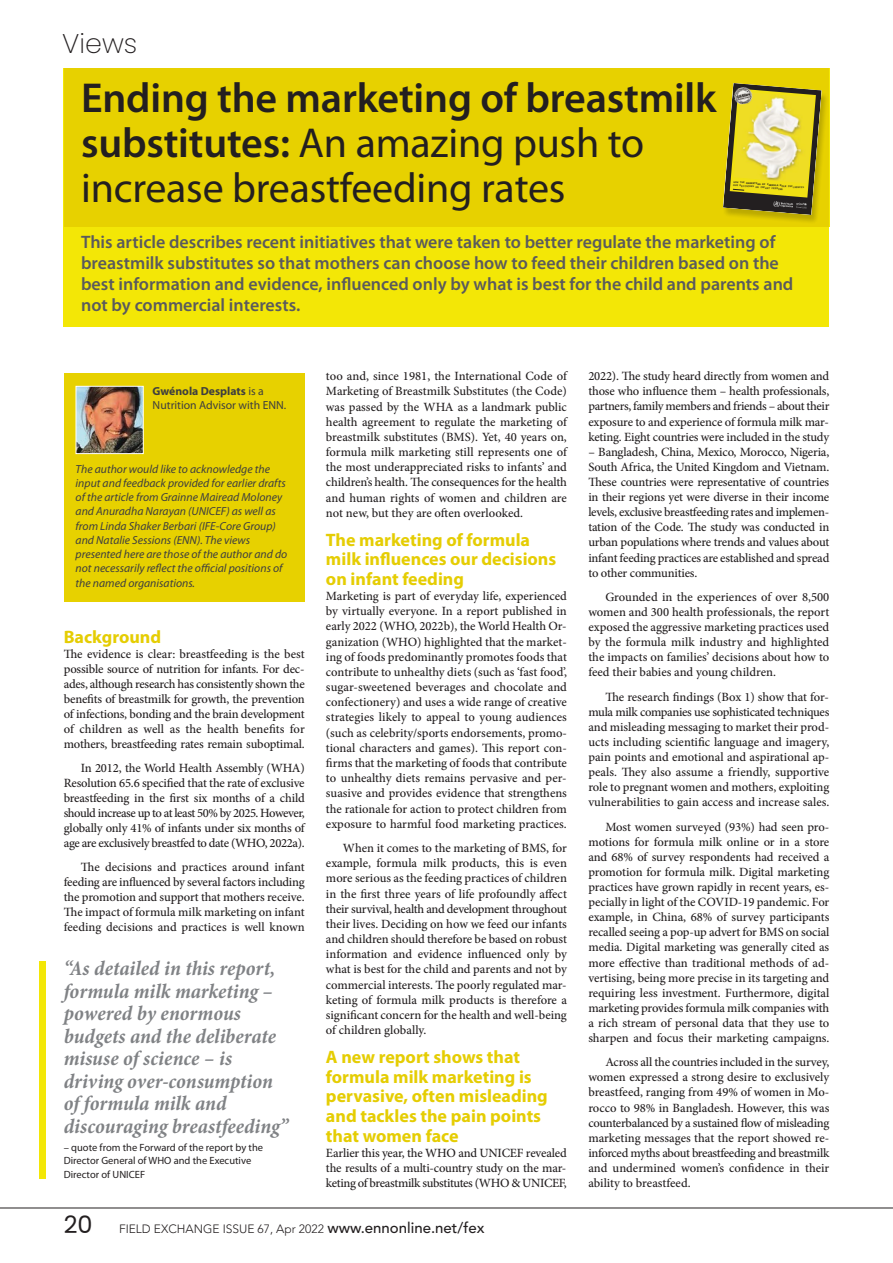
<style>
.page{position:relative;width:893px;height:1263px;background:#fff}
.page>*{position:absolute;margin:0;border:0;box-sizing:border-box;transform-origin:0 0}
.t1{font:600 42px/45px "Myriad Pro";letter-spacing:-.005em;color:#231f20}
.t2{font:42px "Myriad Pro";letter-spacing:-.005em;color:#231f20}
.t3{font:200 27px "Poppins";color:#231f20}
.t4{font:24px "Poppins";color:#231f20}
.t5{font:italic 700 condensed 21px/22.5px "Minion Pro";color:#808285}
.t6{font:600 18px/21px "Myriad Pro";color:#5a5a5d}
.t7{font:700 18px/19.6px "Myriad Pro";color:#e5cd03}
.t8{font:500 12.6px/15.1px "Minion Pro";letter-spacing:-.01em;color:#231f20;text-align:justify}
.t9{font:300 12px "Avenir";color:#231f20}
.t10{font:italic 11.7px/14.2px "Myriad Pro";color:#3e3e3f}
.t11{font:11.7px/14.2px "Myriad Pro";color:#3e3e3f}
.t12{font:10.5px "Myriad Pro";color:#231f20}
.t13{font:2.7px/3.3px "Source Code Variable";color:#231f20}
.s1{font-weight:400}
.s2{font-weight:700}
.s3{font-weight:500;font-size:15px}
</style>
<div class="page">
<hr style="left:0;top:1208px;width:893px;height:1px;background:#231f20">
<div style="left:64px;top:68px;width:765px;height:259px;background:#f3e706"></div>
<div style="left:64px;top:373px;width:241px;height:229px;background:#e7d100"></div>
<img style="left:78px;top:388px;width:64px;height:64px">
<div style="left:76px;top:386px;width:68px;height:68px;border:1px solid #fff"></div>
<div style="left:64px;top:68px;width:765px;height:159px;background:#e7d100"></div>
<img style="left:722px;top:79px;width:108px;height:148px">
<svg style="left:723px;top:83px;width:99px;height:132px;background:#bcb043"></svg>
<div style="left:39px;top:961px;width:7px;height:218px;background:#f3e706"></div>
<p class="t3" style="left:62px;top:28px;width:77px">Views</p>
<p class="t1" style="left:81px;top:79px;width:637px">Ending the marketing of breastmilk substitutes: <span class="s1">An amazing push to</span></p>
<p class="t2" style="left:81px;top:172px;width:486px">increase breastfeeding rates</p>
<p class="t13" style="left:734px;top:180px;width:72px;rotate:5deg">HOW THE MARKETING OF FORMULA MILK INFLUENCES<br>OUR DECISIONS ON INFANT FEEDING</p>
<p class="t6" style="left:81px;top:233px;width:714px">This article describes recent initiatives that were taken to better regulate the marketing of breastmilk substitutes so that mothers can choose how to feed their children based on the best information and evidence, influenced only by what is best for the child and parents and not by commercial interests.</p>
<p class="t11" style="left:153px;top:385px;width:135px"><span class="s2">Gwénola Desplats</span> is a<br>Nutrition Advisor with ENN.</p>
<p class="t10" style="left:76px;top:463px;width:213px">The author would like to acknowledge the input and feedback provided for earlier drafts of the article from Grainne Mairead Moloney and Anuradha Narayan (UNICEF) as well as from Linda Shaker Berbari (IFE-Core Group) and Natalie Sessions (ENN). The views presented here are those of the author and do not necessarily reflect the official positions of the named organisations.</p>
<p class="t7" style="left:64px;top:629px;width:99px">Background</p>
<p class="t8" style="left:64px;top:648px;width:243px">The evidence is clear: breastfeeding is the best possible source of nutrition for infants. For dec&shy;ades, although research has consistently shown the benefits of breastmilk for growth, the prevention of infections, bonding and the brain development of children as well as the health benefits for mothers, breastfeeding rates remain suboptimal.</p>
<p class="t8" style="left:64px;top:762px;width:243px;text-indent:17px">In 2012, the World Health Assembly (WHA)<br>Resolution 65.6 specified that the rate of exclusive breastfeeding in the first six months of a child should increase up to at least 50% by 2025. However, globally only 41% of infants under six months of age are exclusively breastfed to date (WHO, 2022a).</p>
<p class="t8" style="left:64px;top:861px;width:242px;text-indent:17px">The decisions and practices around infant feeding are influenced by several factors including the promotion and support that mothers receive.<br>The impact of formula milk marketing on infant feeding decisions and practices is well known</p>
<p class="t5" style="left:64px;top:959px;width:226px">“As detailed in this report, formula milk marketing – powered by enormous budgets and the deliberate misuse of science – is driving over-consumption of formula milk and discouraging breastfeeding”</p>
<p class="t12" style="left:64px;top:1143px;width:201px">– quote from the Forward of the report by the</p>
<p class="t12" style="left:64px;top:1157px;width:189px">Director General of WHO and the Executive</p>
<p class="t12" style="left:64px;top:1170px;width:83px">Director of UNICEF</p>
<p class="t8" style="left:326px;top:370px;width:243px">too and, since 1981, the International Code of Marketing of Breastmilk Substitutes (the Code) was passed by the WHA as a landmark public health agreement to regulate the marketing of breastmilk substitutes (BMS). Yet, 40 years on, formula milk marketing still represents one of the most underappreciated risks to infants’ and children’s health. The consequences for the health and human rights of women and children are not new, but they are often overlooked.</p>
<p class="t7" style="left:326px;top:531px;width:232px">The marketing of formula milk influences our decisions on infant feeding</p>
<p class="t8" style="left:326px;top:590px;width:243px">Marketing is part of everyday life, experienced by virtually everyone. In a report published in early 2022 (WHO, 2022b), the World Health Or&shy;ganization (WHO) highlighted that the market&shy;ing of foods predominantly promotes foods that contribute to unhealthy diets (such as ‘fast food’, sugar-sweetened beverages and chocolate and confectionery) and uses a wide range of creative strategies likely to appeal to young audiences (such as celebrity/sports endorsements, promo&shy;tional characters and games). This report con&shy;firms that the marketing of foods that contribute to unhealthy diets remains pervasive and per&shy;suasive and provides evidence that strengthens the rationale for action to protect children from exposure to harmful food marketing practices.</p>
<p class="t8" style="left:326px;top:841px;width:242px;text-indent:17px">When it comes to the marketing of BMS, for example, formula milk products, this is even more serious as the feeding practices of children in the first three years of life profoundly affect their survival, health and development throughout their lives. Deciding on how we feed our infants and children should therefore be based on robust information and evidence influenced only by what is best for the child and parents and not by commercial interests. The poorly regulated mar&shy;keting of formula milk products is therefore a significant concern for the health and well-being of children globally.</p>
<p class="t7" style="left:326px;top:1048px;width:223px">A new report shows that formula milk marketing is pervasive, often misleading and tackles the pain points that women face</p>
<p class="t8" style="left:326px;top:1146px;width:242px">Earlier this year, the WHO and UNICEF revealed the results of a multi-country study on the mar&shy;keting of breastmilk substitutes (WHO &amp; UNICEF,</p>
<p class="t4" style="left:64px;top:1215px;width:30px">20</p>
<p class="t9" style="left:119px;top:1224px;width:367px">FIELD EXCHANGE ISSUE 67, Apr 2022 <span class="s3">www.ennonline.net/fex</span></p>
<p class="t8" style="left:588px;top:370px;width:243px">2022). The study heard directly from women and those who influence them – health professionals, partners, family members and friends – about their exposure to and experience of formula milk mar&shy;keting. Eight countries were included in the study</p>
<p class="t8" style="left:588px;top:445px;width:242px">– Bangladesh, China, Mexico, Morocco, Nigeria, South Africa, the United Kingdom and Vietnam.<br>These countries were representative of countries in their regions yet were diverse in their income levels, exclusive breastfeeding rates and implemen&shy;tation of the Code. The study was conducted in urban populations where trends and values about infant feeding practices are established and spread to other communities.</p>
<p class="t8" style="left:588px;top:590px;width:242px;text-indent:17px">Grounded in the experiences of over 8,500 women and 300 health professionals, the report exposed the aggressive marketing practices used by the formula milk industry and highlighted the impacts on families’ decisions about how to feed their babies and young children.</p>
<p class="t8" style="left:588px;top:690px;width:242px;text-indent:17px">The research findings (Box 1) show that for&shy;mula milk companies use sophisticated techniques and misleading messaging to market their prod&shy;ucts including scientific language and imagery, pain points and emotional and aspirational ap&shy;peals. They also assume a friendly, supportive role to pregnant women and mothers, exploiting vulnerabilities to gain access and increase sales.</p>
<p class="t8" style="left:588px;top:820px;width:242px;text-indent:17px">Most women surveyed (93%) had seen pro&shy;motions for formula milk online or in a store and 68% of survey respondents had received a promotion for formula milk. Digital marketing practices have grown rapidly in recent years, es&shy;pecially in light of the COVID-19 pandemic. For example, in China, 68% of survey participants recalled seeing a pop-up advert for BMS on social media. Digital marketing was generally cited as more effective than traditional methods of ad&shy;vertising, being more precise in its targeting and requiring less investment. Furthermore, digital marketing provides formula milk companies with a rich stream of personal data that they use to sharpen and focus their marketing campaigns.</p>
<p class="t8" style="left:588px;top:1056px;width:242px;text-indent:17px">Across all the countries included in the survey, women expressed a strong desire to exclusively breastfeed, ranging from 49% of women in Mo&shy;rocco to 98% in Bangladesh. However, this was counterbalanced by a sustained flow of misleading marketing messages that the report showed re&shy;inforced myths about breastfeeding and breastmilk and undermined women’s confidence in their ability to breastfeed.</p>
</div>
